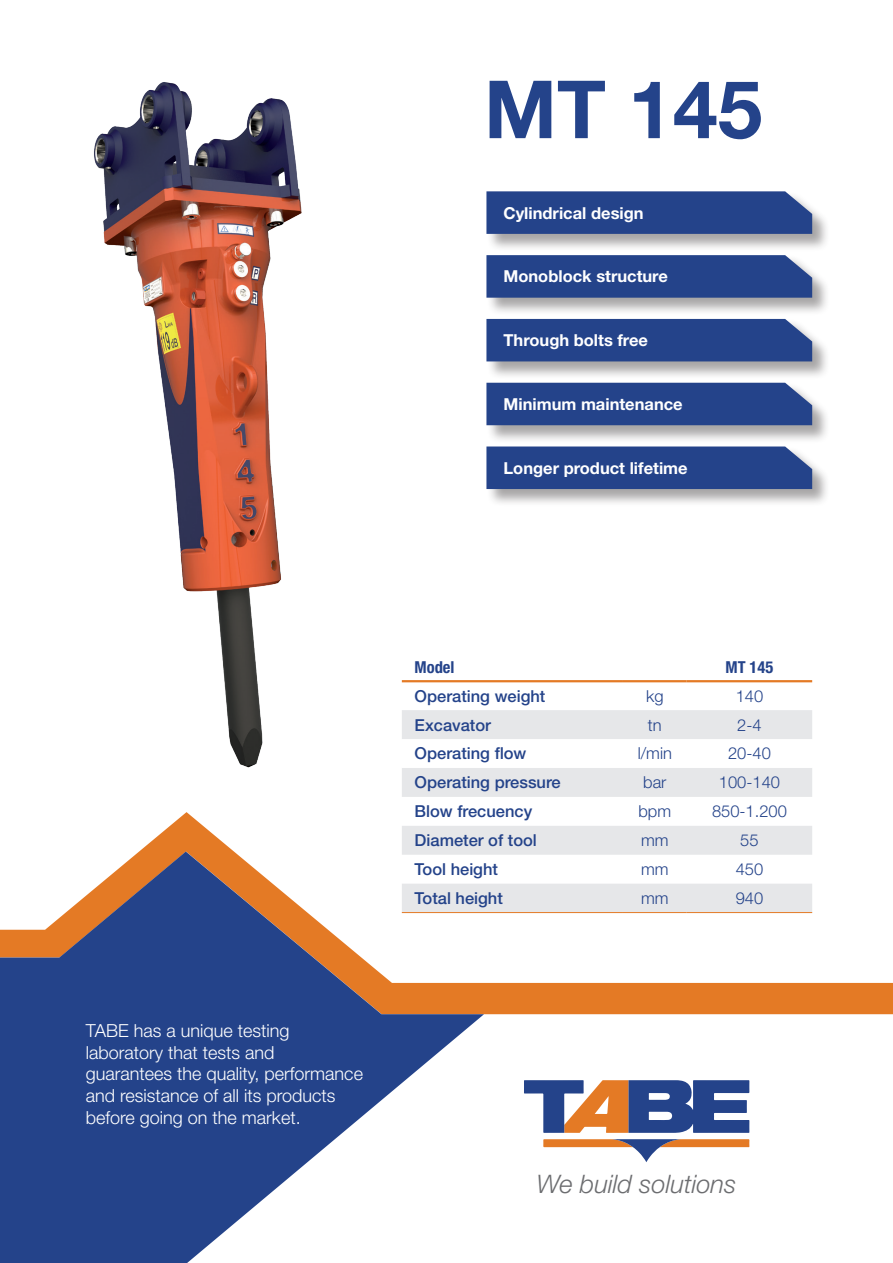
<style>
.page{position:relative;width:893px;height:1263px;background:#fff}
.page>*{position:absolute;margin:0;border:0;box-sizing:border-box;transform-origin:0 0}
.t1{font:700 80.4px "Helvetica Neue LT Std";color:#24438a}
.t2{font:italic 300 25.5px "Helvetica Neue LT Std";color:#6c6d70}
.t3{font:300 18px/21.6px "Helvetica Neue LT Std";color:#fff}
.Tabla_fina{font:500 16.5px "Helvetica Neue LT Std";color:#24438a}
.TEXTO{font:700 16.5px "Helvetica Neue LT Std";color:#fff}
.Tabla_fina-2{font:300 16.5px "Helvetica Neue LT Std";color:#24438a}
.Tabla_negrita{font:700 condensed 16.5px "Helvetica Neue LT Std";color:#24438a}
</style>
<div class="page">
<svg style="left:140px;top:812px;width:753px;height:202px"></svg>
<svg style="left:0;top:851px;width:484px;height:412px;fill:#24438a"></svg>
<svg style="left:524px;top:1080px;width:225px;height:53px"></svg>
<svg style="left:543px;top:1139px;width:206px;height:23px"></svg>
<div style="left:486px;top:191px;width:344px;height:61px;background:#231f20;opacity:.4"></div>
<svg style="left:486px;top:191px;width:326px;height:43px;background:#2b488d"></svg>
<div style="left:486px;top:255px;width:344px;height:61px;background:#231f20;opacity:.4"></div>
<svg style="left:486px;top:255px;width:326px;height:43px;background:#2a488d"></svg>
<div style="left:486px;top:319px;width:344px;height:60px;background:#231f20;opacity:.4"></div>
<div style="left:486px;top:319px;width:326px;height:42px;background:#24438a"></div>
<div style="left:486px;top:383px;width:344px;height:60px;background:#231f20;opacity:.4"></div>
<div style="left:486px;top:383px;width:326px;height:42px;background:#24438a"></div>
<div style="left:486px;top:447px;width:344px;height:60px;background:#231f20;opacity:.4"></div>
<div style="left:486px;top:446px;width:326px;height:43px;background:#24438a"></div>
<svg style="left:402px;top:710px;width:410px;height:202px;fill:#e6e7e9"></svg>
<hr style="left:402px;top:912px;width:221px;height:1px;background:#e47a25">
<hr style="left:623px;top:912px;width:64px;height:1px;background:#e47a25">
<hr style="left:687px;top:912px;width:125px;height:1px;background:#e47a25">
<hr style="left:402px;top:680px;width:221px;height:2px;background:#e47a25">
<hr style="left:623px;top:680px;width:64px;height:2px;background:#e47a25">
<hr style="left:687px;top:680px;width:125px;height:2px;background:#e47a25">
<img style="left:94px;top:82px;width:208px;height:686px">
<p class="t1" style="left:484px;top:60px;width:280px">MT 145</p>
<p class="TEXTO" style="left:503px;top:202px;width:142px">Cylindrical design</p>
<p class="TEXTO" style="left:503px;top:266px;width:166px">Monoblock structure</p>
<p class="TEXTO" style="left:503px;top:330px;width:146px">Through bolts free</p>
<p class="TEXTO" style="left:503px;top:394px;width:181px">Minimum maintenance</p>
<p class="TEXTO" style="left:503px;top:458px;width:186px">Longer product lifetime</p>
<p class="t3" style="left:86px;top:1020px;width:279px">TABE has a unique testing laboratory that tests and guarantees the quality, performance and resistance of all its products before going on the market.</p>
<p class="Tabla_negrita" style="left:415px;top:657px;width:41px">Model</p>
<p class="Tabla_negrita" style="left:725px;top:657px;width:49px">MT 145</p>
<p class="Tabla_fina" style="left:415px;top:686px;width:132px">Operating weight</p>
<p class="Tabla_fina-2" style="left:646px;top:686px;width:19px">kg</p>
<p class="Tabla_fina-2" style="left:736px;top:686px;width:29px">140</p>
<p class="Tabla_fina" style="left:415px;top:715px;width:78px">Excavator</p>
<p class="Tabla_fina-2" style="left:648px;top:714px;width:15px">tn</p>
<p class="Tabla_fina-2" style="left:737px;top:714px;width:26px">2-4</p>
<p class="Tabla_fina" style="left:415px;top:744px;width:113px">Operating flow</p>
<p class="Tabla_fina-2" style="left:638px;top:743px;width:36px">l/min</p>
<p class="Tabla_fina-2" style="left:728px;top:743px;width:44px">20-40</p>
<p class="Tabla_fina" style="left:415px;top:773px;width:148px">Operating pressure</p>
<p class="Tabla_fina-2" style="left:643px;top:772px;width:25px">bar</p>
<p class="Tabla_fina-2" style="left:719px;top:772px;width:63px">100-140</p>
<p class="Tabla_fina" style="left:415px;top:801px;width:119px">Blow frecuency</p>
<p class="Tabla_fina-2" style="left:638px;top:801px;width:34px">bpm</p>
<p class="Tabla_fina-2" style="left:712px;top:801px;width:76px">850-1.200</p>
<p class="Tabla_fina" style="left:415px;top:830px;width:124px">Diameter of tool</p>
<p class="Tabla_fina-2" style="left:641px;top:830px;width:29px">mm</p>
<p class="Tabla_fina-2" style="left:740px;top:830px;width:20px">55</p>
<p class="Tabla_fina" style="left:415px;top:859px;width:85px">Tool height</p>
<p class="Tabla_fina-2" style="left:641px;top:859px;width:29px">mm</p>
<p class="Tabla_fina-2" style="left:736px;top:859px;width:29px">450</p>
<p class="Tabla_fina" style="left:415px;top:888px;width:90px">Total height</p>
<p class="Tabla_fina-2" style="left:641px;top:888px;width:29px">mm</p>
<p class="Tabla_fina-2" style="left:736px;top:888px;width:29px">940</p>
<p class="t2" style="left:537px;top:1169px;width:201px">We build solutions</p>
</div>
